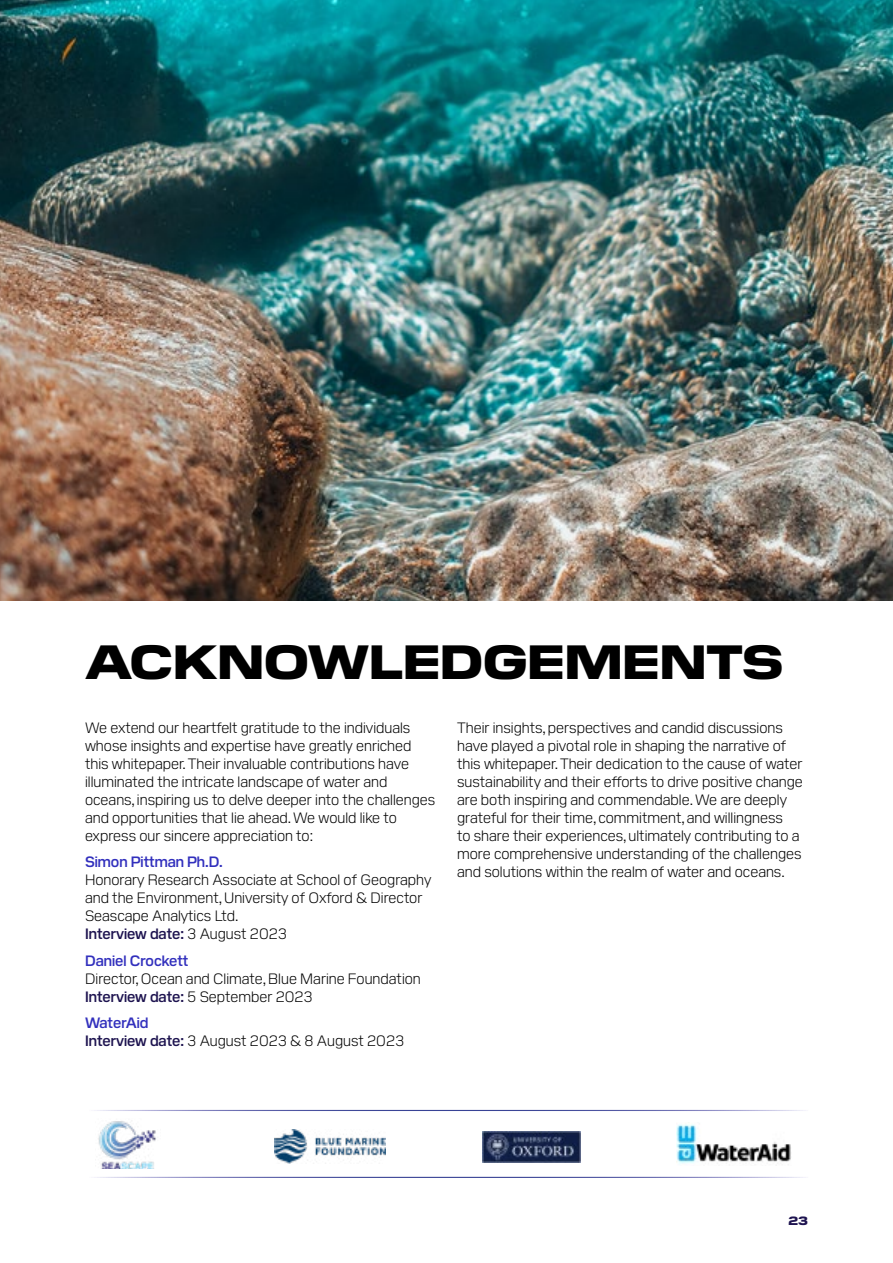
<style>
.page{position:relative;width:893px;height:1263px;background:#fff}
.page>*{position:absolute;margin:0;border:0;box-sizing:border-box;transform-origin:0 0}
.t1{font:800 48px "Pilat Wide";color:#000}
.t2{font:300 15px/18px "Pilat";color:#000}
.t3{font:600 15px "Pilat";color:#3230bd}
.t4{font:800 12px "Pilat Wide";color:#1e1450}
.s1{font-weight:600;color:#1e1450}
.s2{font-weight:600;color:#3230bd}
</style>
<div class="page">
<img style="left:0;top:0;width:893px;height:600px">
<img style="left:98px;top:1121px;width:58px;height:48px">
<img style="left:274px;top:1130px;width:112px;height:34px">
<img style="left:483px;top:1131px;width:98px;height:31px">
<img style="left:676px;top:1124px;width:115px;height:40px">
<h1 class="t1" style="left:85px;top:627px;width:700px">ACKNOWLEDGEMENTS</h1>
<p class="t2" style="left:85px;top:717px;width:352px">We extend our heartfelt gratitude to the individuals whose insights and expertise have greatly enriched this whitepaper. Their invaluable contributions have illuminated the intricate landscape of water and oceans, inspiring us to delve deeper into the challenges and opportunities that lie ahead. We would like to express our sincere appreciation to:</p>
<p class="t3" style="left:85px;top:851px;width:139px">Simon Pittman Ph.D.</p>
<p class="t2" style="left:85px;top:869px;width:348px">Honorary Research Associate at School of Geography and the Environment, University of Oxford &amp; Director Seascape Analytics Ltd.<br><span class="s1">Interview date:</span> 3 August 2023</p>
<p class="t3" style="left:85px;top:949px;width:105px">Daniel Crockett</p>
<p class="t2" style="left:85px;top:968px;width:337px">Director, Ocean and Climate, Blue Marine Foundation<br><span class="s1">Interview date:</span> 5 September 2023</p>
<p class="t2" style="left:85px;top:1012px;width:321px"><span class="s2">WaterAid<br></span><span class="s1">Interview date:</span> 3 August 2023 &amp; 8 August 2023</p>
<p class="t2" style="left:457px;top:717px;width:347px">Their insights, perspectives and candid discussions have played a pivotal role in shaping the narrative of this whitepaper. Their dedication to the cause of water sustainability and their efforts to drive positive change are both inspiring and commendable. We are deeply grateful for their time, commitment, and willingness<br>to share their experiences, ultimately contributing to a more comprehensive understanding of the challenges and solutions within the realm of water and oceans.</p>
<p class="t4" style="left:789px;top:1212px;width:21px">23</p>
</div>
